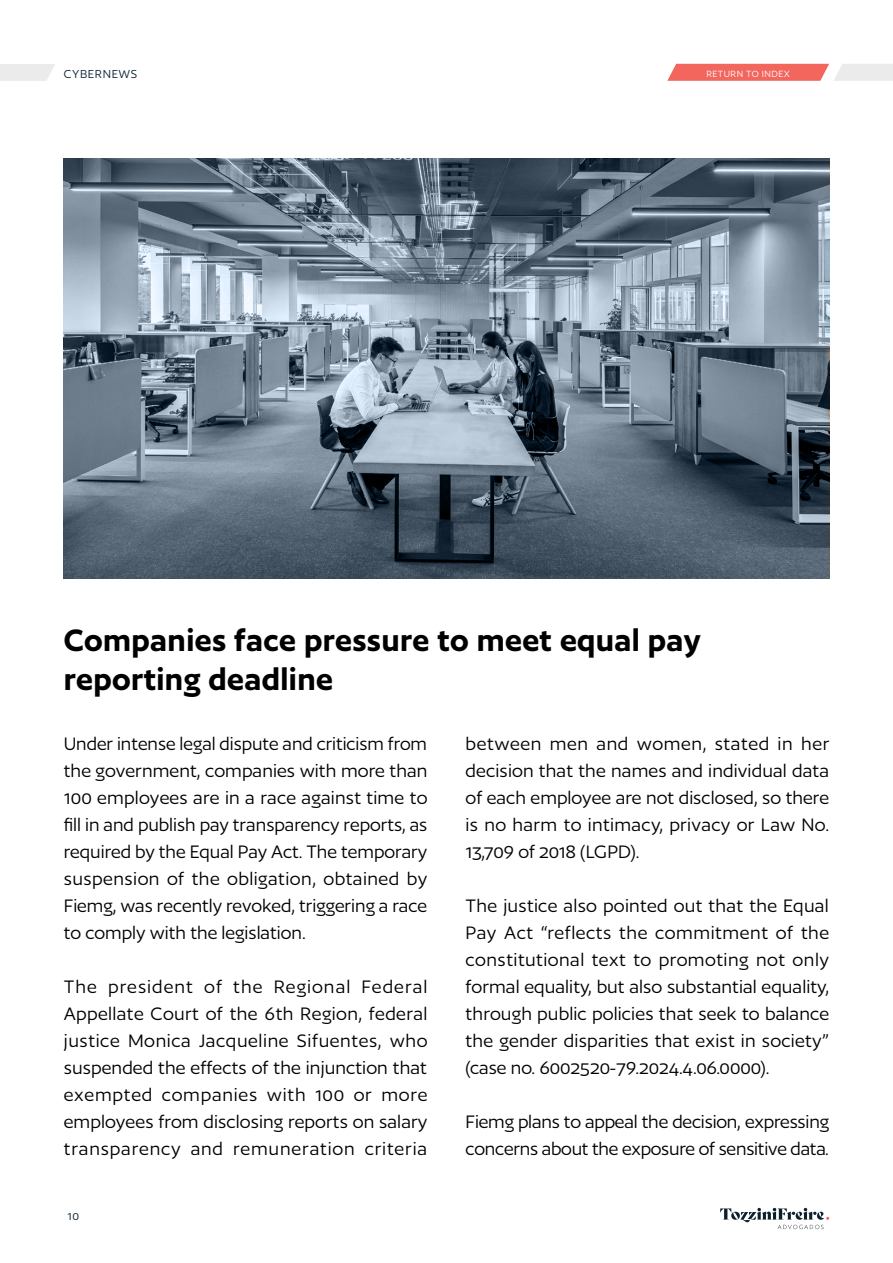
<style>
.page{position:relative;width:893px;height:1263px;background:#fff}
.page>*{position:absolute;margin:0;border:0;box-sizing:border-box;transform-origin:0 0}
.t1{font:600 36px/39px "Author";letter-spacing:.01em;color:#000}
.t2{font:21px/27px "Author";color:#000;text-align:justify}
.t3{font:13.5px "Author";letter-spacing:.05em;color:#0b2430}
.t4{font:10.5px "Author";letter-spacing:.05em;color:#fff}
</style>
<div class="page">
<svg style="left:720px;top:1208px;width:109px;height:21px"></svg>
<svg style="left:0;top:64px;width:55px;height:17px"></svg>
<svg style="left:667px;top:64px;width:226px;height:17px;background:#f1938e"></svg>
<img style="left:64px;top:158px;width:765px;height:420px">
<p class="t3" style="left:64px;top:67px;width:75px">CYBERNEWS</p>
<p class="t4" style="left:706px;top:68px;width:85px">RETURN TO INDEX</p>
<h1 class="t1" style="left:64px;top:620px;width:639px">Companies face pressure to meet equal pay reporting deadline</h1>
<p class="t2" style="left:64px;top:730px;width:365px">Under intense legal dispute and criticism from the government, companies with more than 100 employees are in a race against time to fill in and publish pay transparency reports, as required by the Equal Pay Act. The temporary suspension of the obligation, obtained by Fiemg, was recently revoked, triggering a race to comply with the legislation.</p>
<p class="t2" style="left:64px;top:973px;width:365px">The president of the Regional Federal Appellate Court of the 6th Region, federal justice Monica Jacqueline Sifuentes, who suspended the effects of the injunction that exempted companies with 100 or more employees from disclosing reports on salary transparency and remuneration criteria</p>
<p class="t3" style="left:68px;top:1209px;width:13px">10</p>
<p class="t2" style="left:466px;top:730px;width:365px">between men and women, stated in her decision that the names and individual data of each employee are not disclosed, so there is no harm to intimacy, privacy or Law No.<br>13,709 of 2018 (LGPD).</p>
<p class="t2" style="left:466px;top:892px;width:365px">The justice also pointed out that the Equal Pay Act “reflects the commitment of the constitutional text to promoting not only formal equality, but also substantial equality, through public policies that seek to balance the gender disparities that exist in society” (case no. 6002520-79.2024.4.06.0000).</p>
<p class="t2" style="left:466px;top:1108px;width:365px">Fiemg plans to appeal the decision, expressing concerns about the exposure of sensitive data.</p>
</div>
